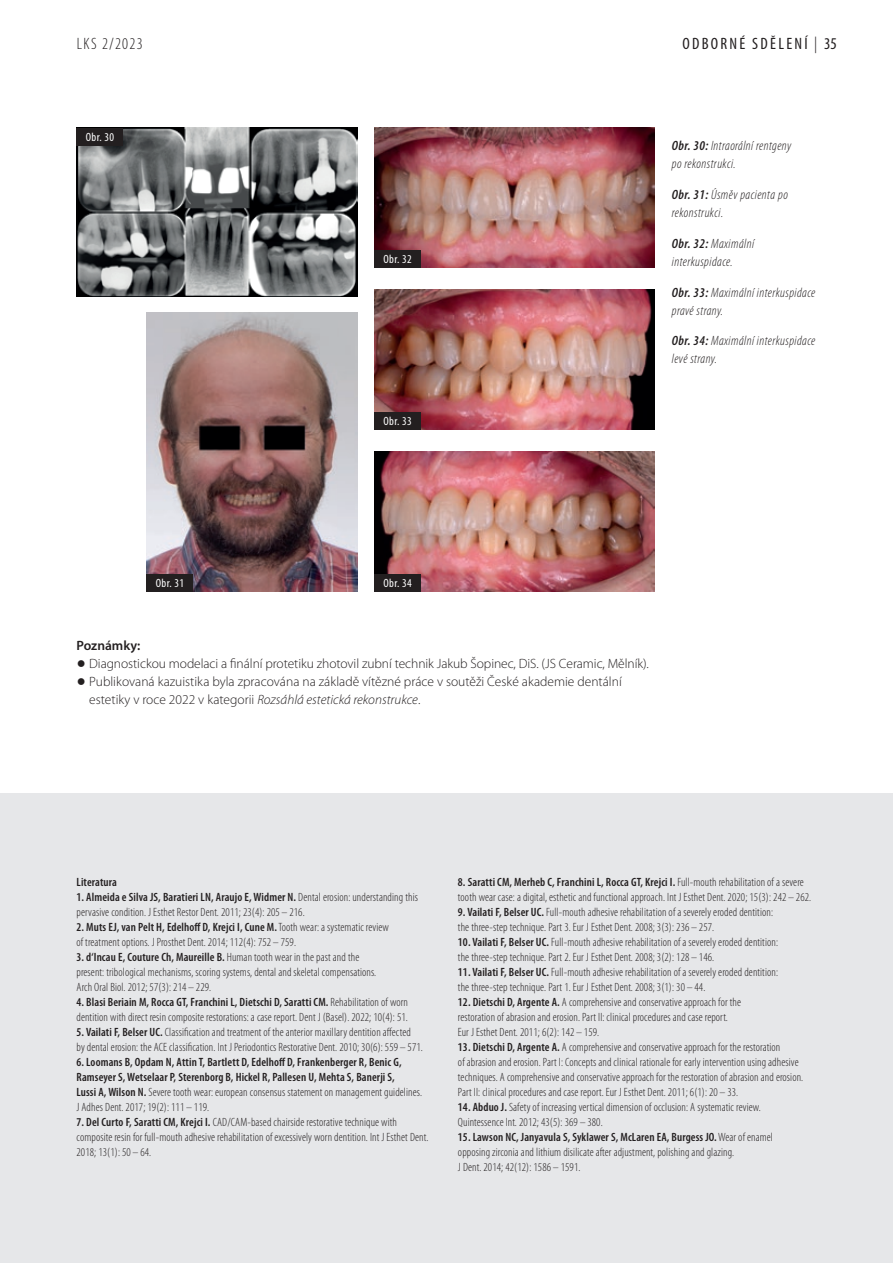
<style>
.page{position:relative;width:893px;height:1263px;background:#fff}
.page>*{position:absolute;margin:0;border:0;box-sizing:border-box;transform-origin:0 0}
.t1{font:condensed 16.5px "Myriad Pro";letter-spacing:.14em;color:#231f20}
.t2{font:300 condensed 16.5px "Myriad Pro";letter-spacing:.075em;color:#231f20}
.t3{font:300 13.5px/18px "Myriad Pro";letter-spacing:-.005em;color:#231f20}
.t4{font:italic 300 condensed 13.5px/18px "Myriad Pro";letter-spacing:.03em;color:#231f20}
.t5{font:600 13.5px "Myriad Pro";color:#231f20}
.t6{font:300 condensed 12px/15px "Myriad Pro";letter-spacing:.01em;color:#231f20}
.t7{font:600 condensed 12px/15px "Myriad Pro";letter-spacing:.01em;color:#231f20}
.t8{font:condensed 12px "Myriad Pro";letter-spacing:.03em;color:#fff}
.s1{font-weight:300}
.s2{font-weight:600}
.s3{font-family:"Verdana";font-weight:700}
.s4{font-style:italic}
</style>
<div class="page">
<img style="left:77px;top:128px;width:280px;height:168px">
<div style="left:77px;top:128px;width:46px;height:17px;background:#231f20"></div>
<img style="left:374px;top:128px;width:281px;height:140px">
<img style="left:374px;top:290px;width:281px;height:140px">
<img style="left:374px;top:452px;width:281px;height:140px">
<img style="left:147px;top:313px;width:210px;height:279px">
<div style="left:0;top:794px;width:893px;height:469px;background:#e6e7e9"></div>
<div style="left:147px;top:574px;width:46px;height:18px;background:#231f20"></div>
<div style="left:374px;top:250px;width:47px;height:18px;background:#231f20"></div>
<div style="left:374px;top:412px;width:47px;height:18px;background:#231f20"></div>
<div style="left:374px;top:574px;width:47px;height:18px;background:#231f20"></div>
<h1 class="t2" style="left:77px;top:35px;width:67px">LKS 2/2023</h1>
<h1 class="t1" style="left:682px;top:35px;width:156px">ODBORNÉ SDĚLENÍ <span class="s1">|</span> 35</h1>
<p class="t8" style="left:86px;top:130px;width:30px">Obr. 30</p>
<p class="t8" style="left:384px;top:253px;width:30px">Obr. 32</p>
<p class="t8" style="left:384px;top:415px;width:30px">Obr. 33</p>
<p class="t4" style="left:672px;top:137px;width:121px"><span class="s2">Obr. 30:</span> Intraorální rentgeny po rekonstrukci.</p>
<p class="t4" style="left:672px;top:186px;width:118px"><span class="s2">Obr. 31:</span> Úsměv pacienta po rekonstrukci.</p>
<p class="t4" style="left:672px;top:235px;width:84px"><span class="s2">Obr. 32:</span> Maximální interkuspidace.</p>
<p class="t4" style="left:672px;top:284px;width:145px"><span class="s2">Obr. 33:</span> Maximální interkuspidace pravé strany.</p>
<p class="t4" style="left:672px;top:332px;width:145px"><span class="s2">Obr. 34:</span> Maximální interkuspidace levé strany.</p>
<p class="t8" style="left:156px;top:577px;width:30px">Obr. 31</p>
<p class="t8" style="left:384px;top:577px;width:30px">Obr. 34</p>
<p class="t5" style="left:77px;top:638px;width:65px">Poznámky:</p>
<p class="t3" style="left:77px;top:654px;width:574px"><span class="s3">•</span> Diagnostickou modelaci a finální protetiku zhotovil zubní technik Jakub Šopinec, DiS. (JS Ceramic, Mělník).</p>
<p class="t3" style="left:89px;top:672px;width:534px;text-indent:-13px"><span class="s3">•</span> Publikovaná kazuistika byla zpracována na základě vítězné práce v soutěži České akademie dentální estetiky v roce 2022 v kategorii <span class="s4">Rozsáhlá estetická rekonstrukce</span>.</p>
<p class="t7" style="left:77px;top:874px;width:42px">Literatura</p>
<p class="t6" style="left:77px;top:889px;width:343px"><span class="s2">1. Almeida e Silva JS, Baratieri LN, Araujo E, Widmer N.</span> Dental erosion: understanding this pervasive condition. J Esthet Restor Dent. 2011; 23(4): 205 – 216.</p>
<p class="t6" style="left:77px;top:919px;width:314px"><span class="s2">2. Muts EJ, van Pelt H, Edelhoff D, Krejci I, Cune M.</span> Tooth wear: a systematic review of treatment options. J Prosthet Dent. 2014; 112(4): 752 – 759.</p>
<p class="t6" style="left:77px;top:949px;width:301px"><span class="s2">3. d‘Incau E, Couture Ch, Maureille B.</span> Human tooth wear in the past and the present: tribological mechanisms, scoring systems, dental and skeletal compensations.<br>Arch Oral Biol. 2012; 57(3): 214 – 229.</p>
<p class="t6" style="left:77px;top:994px;width:333px"><span class="s2">4. Blasi Beriain M, Rocca GT, Franchini L, Dietschi D, Saratti CM.</span> Rehabilitation of worn dentition with direct resin composite restorations: a case report. Dent J (Basel). 2022; 10(4): 51.</p>
<p class="t6" style="left:77px;top:1024px;width:348px"><span class="s2">5. Vailati F, Belser UC.</span> Classification and treatment of the anterior maxillary dentition affected<br>by dental erosion: the ACE classification. Int J Periodontics Restorative Dent. 2010; 30(6): 559 – 571.</p>
<p class="t7" style="left:77px;top:1054px;width:347px">6. Loomans B, Opdam N, Attin T, Bartlett D, Edelhoff D, Frankenberger R, Benic G, Ramseyer S, Wetselaar P, Sterenborg B, Hickel R, Pallesen U, Mehta S, Banerji S,<br>Lussi A, Wilson N. <span class="s1">Severe tooth wear: european consensus statement on management guidelines.<br>J Adhes Dent. 2017; 19(2): 111 – 119.</span></p>
<p class="t6" style="left:77px;top:1114px;width:353px"><span class="s2">7. Del Curto F, Saratti CM, Krejci I.</span> CAD/CAM-based chairside restorative technique with composite resin for full-mouth adhesive rehabilitation of excessively worn dentition. Int J Esthet Dent.<br>2018; 13(1): 50 – 64.</p>
<p class="t6" style="left:458px;top:874px;width:355px"><span class="s2">8. Saratti CM, Merheb C, Franchini L, Rocca GT, Krejci I.</span> Full-mouth rehabilitation of a severe tooth wear case: a digital, esthetic and functional approach. Int J Esthet Dent. 2020; 15(3): 242 – 262.</p>
<p class="t6" style="left:458px;top:904px;width:317px"><span class="s2">9. Vailati F, Belser UC.</span> Full-mouth adhesive rehabilitation of a severely eroded dentition: the three-step technique. Part 3. Eur J Esthet Dent. 2008; 3(3): 236 – 257.</p>
<p class="t6" style="left:458px;top:934px;width:322px"><span class="s2">10. Vailati F, Belser UC.</span> Full-mouth adhesive rehabilitation of a severely eroded dentition: the three-step technique. Part 2. Eur J Esthet Dent. 2008; 3(2): 128 – 146.</p>
<p class="t6" style="left:458px;top:964px;width:322px"><span class="s2">11. Vailati F, Belser UC.</span> Full-mouth adhesive rehabilitation of a severely eroded dentition: the three-step technique. Part 1. Eur J Esthet Dent. 2008; 3(1): 30 – 44.</p>
<p class="t6" style="left:458px;top:994px;width:285px"><span class="s2">12. Dietschi D, Argente A.</span> A comprehensive and conservative approach for the restoration of abrasion and erosion. Part II: clinical procedures and case report.<br>Eur J Esthet Dent. 2011; 6(2): 142 – 159.</p>
<p class="t6" style="left:458px;top:1039px;width:347px"><span class="s2">13. Dietschi D, Argente A.</span> A comprehensive and conservative approach for the restoration<br>of abrasion and erosion. Part I: Concepts and clinical rationale for early intervention using adhesive techniques. A comprehensive and conservative approach for the restoration of abrasion and erosion.<br>Part II: clinical procedures and case report. Eur J Esthet Dent. 2011; 6(1): 20 – 33.</p>
<p class="t6" style="left:458px;top:1099px;width:304px"><span class="s2">14. Abduo J.</span> Safety of increasing vertical dimension of occlusion: A systematic review.<br>Quintessence Int. 2012; 43(5): 369 – 380.</p>
<p class="t6" style="left:458px;top:1129px;width:317px"><span class="s2">15. Lawson NC, Janyavula S, Syklawer S, McLaren EA, Burgess JO.</span> Wear of enamel opposing zirconia and lithium disilicate after adjustment, polishing and glazing.<br>J Dent. 2014; 42(12): 1586 – 1591.</p>
</div>
